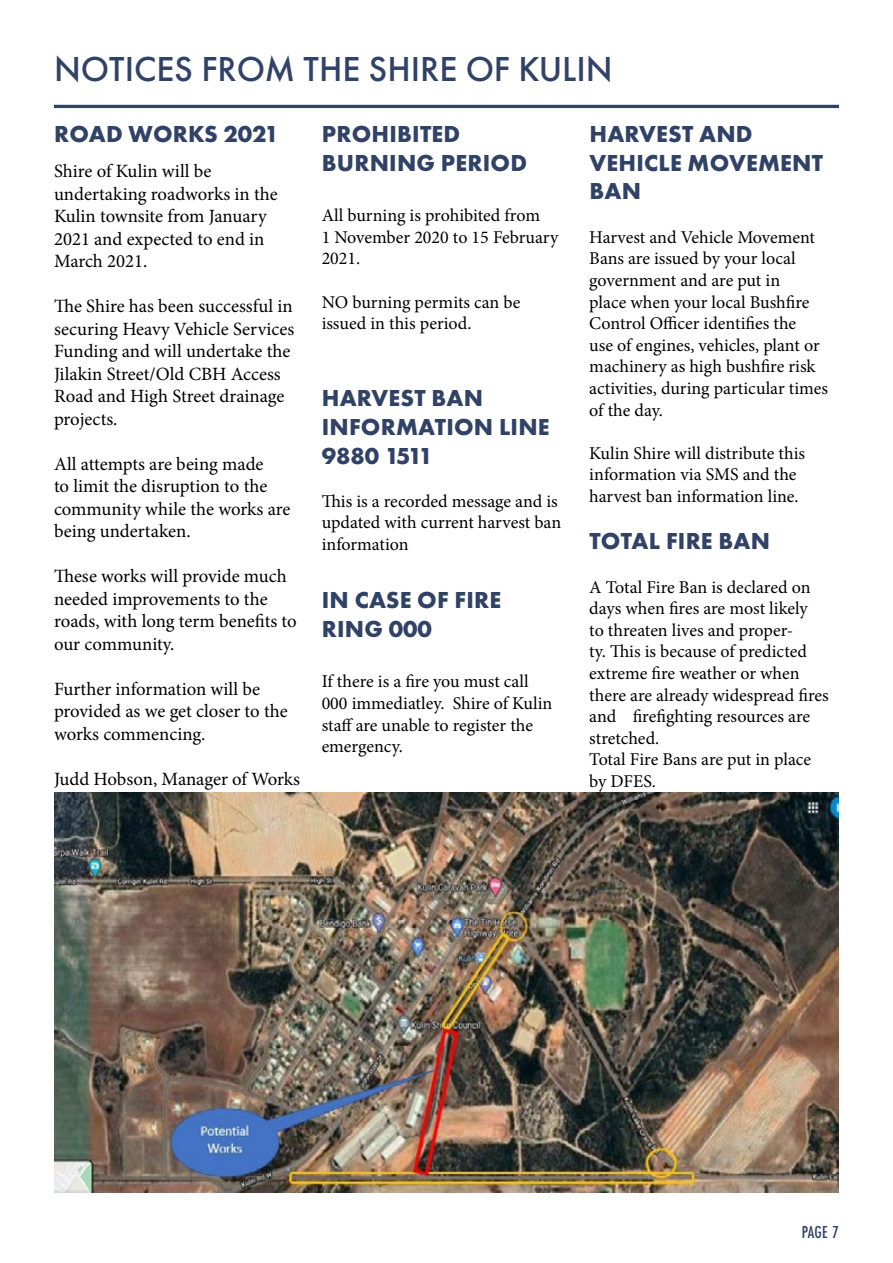
<style>
.page{position:relative;width:893px;height:1263px;background:#fff}
.page>*{position:absolute;margin:0;border:0;box-sizing:border-box;transform-origin:0 0}
.t1{font:500 36px "Futura PT";color:#314267}
.t2{font:700 24px/28.8px "Futura PT";letter-spacing:.01em;color:#314267}
.t3{font:18.75px/22.5px "Minion Pro";color:#000}
.t4{font:18px/21.6px "Minion Pro";color:#000}
.t5{font:500 18px "Futura PT Cond";color:#314267}
</style>
<div class="page">
<hr style="left:54px;top:105px;width:785px;height:3px;background:#314267">
<img style="left:54px;top:792px;width:785px;height:401px">
<h1 class="t1" style="left:54px;top:48px;width:560px">NOTICES FROM THE SHIRE OF KULIN</h1>
<h2 class="t2" style="left:54px;top:119px;width:226px">ROAD WORKS 2021</h2>
<p class="t3" style="left:54px;top:160px;width:225px">Shire of Kulin will be undertaking roadworks in the<br>Kulin townsite from January<br>2021 and expected to end in<br>March 2021.</p>
<p class="t3" style="left:54px;top:295px;width:242px">The Shire has been successful in securing Heavy Vehicle Services<br>Funding and will undertake the<br>Jilakin Street/Old CBH Access<br>Road and High Street drainage projects.</p>
<p class="t3" style="left:54px;top:452px;width:238px">All attempts are being made<br>to limit the disruption to the community while the works are being undertaken.</p>
<p class="t3" style="left:54px;top:565px;width:244px">These works will provide much needed improvements to the roads, with long term benefits to our community.</p>
<p class="t3" style="left:54px;top:677px;width:235px">Further information will be provided as we get closer to the works commencing.</p>
<p class="t3" style="left:54px;top:767px;width:248px">Judd Hobson, Manager of Works</p>
<h2 class="t2" style="left:322px;top:119px;width:207px">PROHIBITED<br>BURNING PERIOD</h2>
<p class="t4" style="left:322px;top:205px;width:238px">All burning is prohibited from<br>1 November 2020 to 15 February<br>2021.</p>
<p class="t4" style="left:322px;top:291px;width:200px">NO burning permits can be issued in this period.</p>
<h2 class="t2" style="left:322px;top:383px;width:230px">HARVEST BAN<br>INFORMATION LINE<br>9880 1511</h2>
<p class="t4" style="left:322px;top:490px;width:241px">This is a recorded message and is updated with current harvest ban information</p>
<h2 class="t2" style="left:322px;top:585px;width:181px">IN CASE OF FIRE<br>RING 000</h2>
<p class="t4" style="left:322px;top:671px;width:232px">If there is a fire you must call<br>000 immediatley. Shire of Kulin staff are unable to register the emergency.</p>
<h2 class="t2" style="left:589px;top:119px;width:235px">HARVEST AND<br>VEHICLE MOVEMENT<br>BAN</h2>
<p class="t4" style="left:589px;top:226px;width:240px">Harvest and Vehicle Movement<br>Bans are issued by your local government and are put in<br>place when your local Bushfire<br>Control Officer identifies the<br>use of engines, vehicles, plant or machinery as high bushfire risk activities, during particular times of the day.</p>
<p class="t4" style="left:589px;top:442px;width:217px">Kulin Shire will distribute this information via SMS and the harvest ban information line.</p>
<h2 class="t2" style="left:589px;top:526px;width:182px">TOTAL FIRE BAN</h2>
<p class="t4" style="left:589px;top:576px;width:241px">A Total Fire Ban is declared on days when fires are most likely<br>to threaten lives and proper-<br>ty. This is because of predicted extreme fire weather or when there are already widespread fires and firefighting resources are stretched.<br>Total Fire Bans are put in place by DFES.</p>
<p class="t5" style="left:802px;top:1221px;width:39px">PAGE 7</p>
</div>
